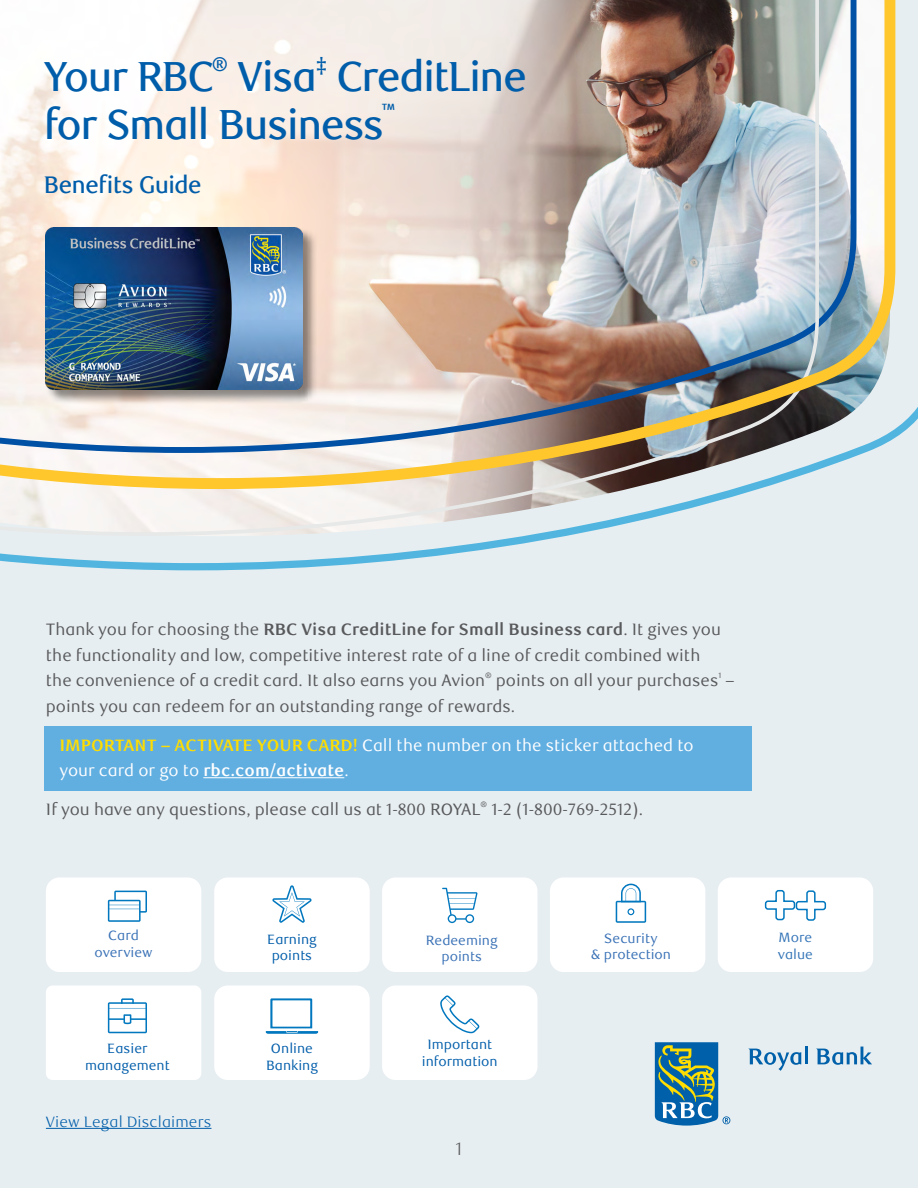
<style>
.page{position:relative;width:918px;height:1188px;background:#e7eef1}
.page>*{position:absolute;margin:0;border:0;box-sizing:border-box;transform-origin:0 0}
.t1{font:500 42px/48px "RBC Display";letter-spacing:-.025em;color:#005daa}
.t2{font:500 24px "RBC Display";letter-spacing:-.015em;color:#005daa}
.t3{font:500 19.8px "RBC Display";color:#005daa}
.t4{font:300 18px "RBC Text";color:#58595b}
.t5{font:16.5px/25.5px "RBC Text";color:#58595b}
.t6{font:16.5px/25.5px "RBC Text";color:#fff}
.t7{font:300 15px "RBC Text";letter-spacing:.01em;color:#005daa}
.t8{font:13.5px/16.5px "RBC Text";color:#005daa;text-align:center}
.t9{font:13.5px/16.5px "RBC Text";color:#3971b6;text-align:center}
.t10{font:13.5px/16.5px "RBC Text";color:#3374b7}
.t11{font:7.8px "RBC Text";color:#58595b}
.s1{font-weight:700}
.s2{font-weight:700;color:#fd0}
</style>
<div class="page">
<svg style="left:0;top:0;width:918px;height:570px"></svg>
<img style="left:0;top:0;width:895px;height:489px">
<div style="left:45px;top:226px;width:272px;height:178px;background:#000;opacity:.45"></div>
<img style="left:46px;top:228px;width:257px;height:162px">
<div style="left:44px;top:727px;width:707px;height:64px;background:#61aee1"></div>
<hr style="left:46px;top:1128px;width:165px;height:1px;background:#005daa">
<hr style="left:203px;top:777px;width:141px;height:1px;background:#fff">
<div style="left:214px;top:878px;width:156px;height:94px;background:#fff;border-radius:14px"></div>
<div style="left:46px;top:878px;width:155px;height:94px;background:#fff;border-radius:14px"></div>
<div style="left:382px;top:878px;width:156px;height:94px;background:#fff;border-radius:14px"></div>
<div style="left:550px;top:878px;width:155px;height:94px;background:#fff;border-radius:14px"></div>
<div style="left:718px;top:878px;width:155px;height:94px;background:#fff;border-radius:14px"></div>
<div style="left:214px;top:986px;width:156px;height:94px;background:#fff;border-radius:14px"></div>
<div style="left:382px;top:986px;width:156px;height:94px;background:#fff;border-radius:14px"></div>
<svg style="left:108px;top:891px;width:39px;height:31px"></svg>
<svg style="left:272px;top:885px;width:40px;height:38px"></svg>
<svg style="left:442px;top:888px;width:35px;height:35px"></svg>
<svg style="left:616px;top:884px;width:30px;height:39px"></svg>
<svg style="left:266px;top:998px;width:52px;height:36px"></svg>
<svg style="left:440px;top:995px;width:39px;height:38px"></svg>
<svg style="left:655px;top:1042px;width:75px;height:84px"></svg>
<svg style="left:749px;top:1049px;width:52px;height:22px"></svg>
<hr style="left:805px;top:1047px;width:3px;height:17px;background:#0060a9">
<svg style="left:816px;top:1047px;width:56px;height:18px"></svg>
<div style="left:46px;top:986px;width:155px;height:94px;background:#fff;border-radius:7px"></div>
<svg style="left:108px;top:998px;width:39px;height:35px"></svg>
<svg style="left:764px;top:889px;width:63px;height:32px"></svg>
<p class="t1" style="left:44px;top:53px;width:171px">Your RBC</p>
<p class="t3" style="left:212px;top:53px;width:18px">®</p>
<p class="t1" style="left:238px;top:53px;width:80px">Visa</p>
<p class="t3" style="left:316px;top:53px;width:13px">‡</p>
<p class="t1" style="left:44px;top:53px;width:484px;text-indent:293px">CreditLine for Small Business</p>
<p class="t3" style="left:382px;top:101px;width:16px">™</p>
<p class="t2" style="left:44px;top:171px;width:159px">Benefits Guide</p>
<p class="t5" style="left:46px;top:617px;width:677px">Thank you for choosing the <span class="s1">RBC Visa CreditLine for Small Business card</span>. It gives you the functionality and low, competitive interest rate of a line of credit combined with the convenience of a credit card. It also earns you Avion</p>
<p class="t11" style="left:485px;top:671px;width:8px">®</p>
<p class="t5" style="left:496px;top:668px;width:240px">points on all your purchases –</p>
<p class="t11" style="left:719px;top:671px;width:4px">1</p>
<p class="t5" style="left:46px;top:694px;width:471px">points you can redeem for an outstanding range of rewards.</p>
<p class="t6" style="left:59px;top:733px;width:636px"><span class="s2">IMPORTANT – ACTIVATE YOUR CARD!</span> Call the number on the sticker attached to your card or go to <span class="s1">rbc.com/activate</span>.</p>
<p class="t5" style="left:46px;top:797px;width:436px">If you have any questions, please call us at 1-800 ROYAL</p>
<p class="t11" style="left:481px;top:800px;width:8px">®</p>
<p class="t5" style="left:491px;top:797px;width:153px">1-2 (1-800-769-2512).</p>
<p class="t9" style="left:94px;top:928px;width:60px">Card overview</p>
<p class="t9" style="left:426px;top:932px;width:73px">Redeeming points</p>
<p class="t9" style="left:591px;top:930px;width:82px">Security<br>&amp; protection</p>
<p class="t8" style="left:267px;top:931px;width:51px">Earning points</p>
<p class="t8" style="left:85px;top:1041px;width:86px">Easier management</p>
<p class="t7" style="left:46px;top:1113px;width:167px">View Legal Disclaimers</p>
<p class="t8" style="left:266px;top:1041px;width:53px">Online<br>Banking</p>
<p class="t8" style="left:422px;top:1037px;width:77px">Important information</p>
<p class="t4" style="left:456px;top:1138px;width:8px">1</p>
<p class="t10" style="left:778px;top:930px;width:37px">More value</p>
</div>
